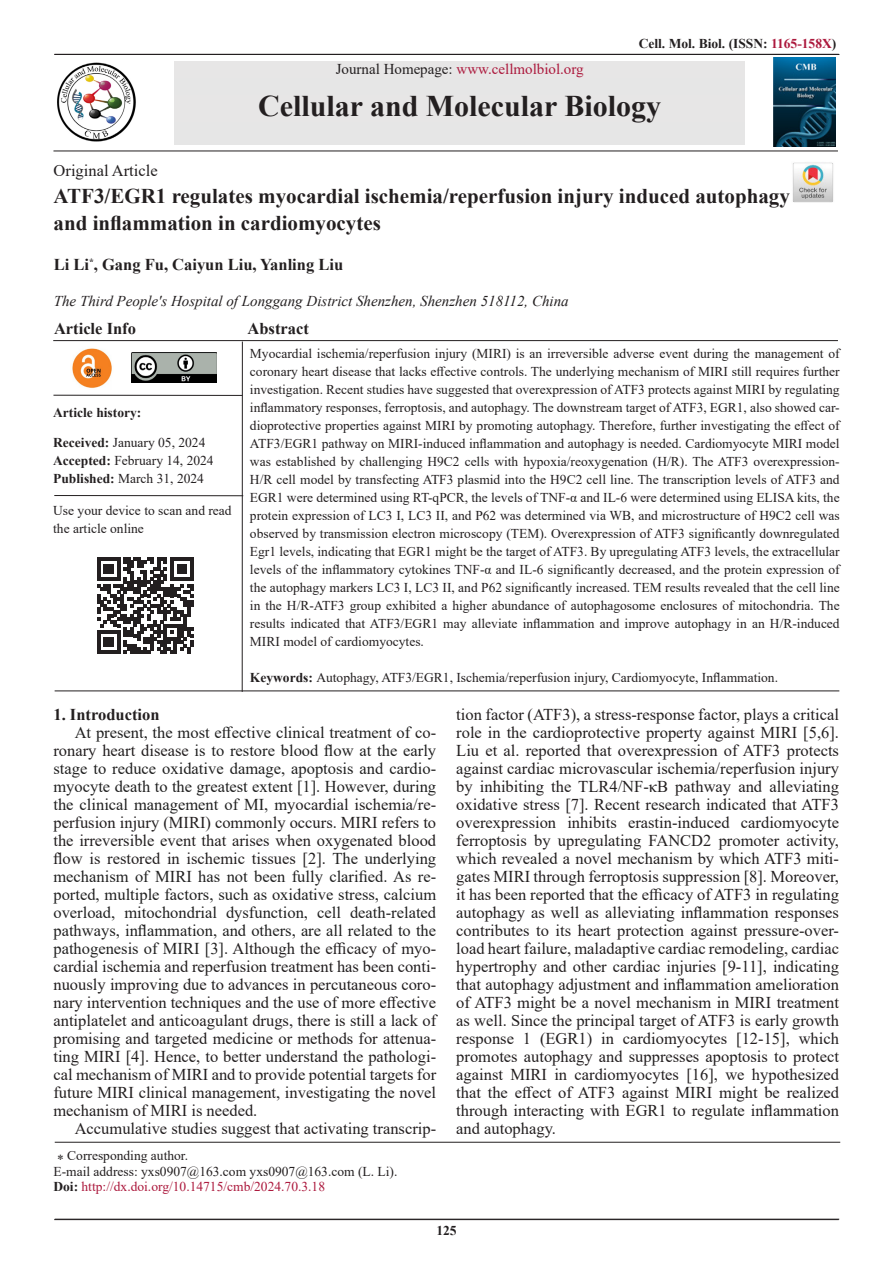
<style>
.page{position:relative;width:893px;height:1263px;background:#fff}
.page>*{position:absolute;margin:0;border:0;box-sizing:border-box;transform-origin:0 0}
.t1{font:700 30px "Times New Roman";color:#231f20}
.t2{font:700 21px/27px "Times New Roman";color:#231f20}
.t3{font:16.5px/18px "Times New Roman";color:#231f20;text-align:justify}
.t4{font:700 16.5px "Times New Roman";color:#231f20}
.t5{font:italic 15px "Times New Roman";color:#231f20}
.t6{font:15px "Times New Roman";color:#ac193d}
.t7{font:13.5px/18px "Times New Roman";color:#231f20;text-align:justify}
.t8{font:700 13.5px "Times New Roman";color:#231f20}
.t9{font:13.5px "Times New Roman";color:#ac193d}
.s1{color:#ac193d}
.s2{color:#231f20}
.s3{font-weight:700}
.s4{color:#212121}
.s5{font-weight:700;color:#231f20}
</style>
<div class="page">
<hr style="left:54px;top:1219px;width:785px;height:1px;background:#231f20">
<hr style="left:54px;top:54px;width:785px;height:1px;background:#231f20">
<hr style="left:53px;top:151px;width:785px;height:1px;background:#231f20">
<img style="left:773px;top:58px;width:62px;height:88px">
<div style="left:174px;top:62px;width:571px;height:83px;background:#e6e6e6"></div>
<img style="left:792px;top:162px;width:41px;height:41px">
<hr style="left:55px;top:1142px;width:785px;height:1px;background:#231f20">
<hr style="left:53px;top:340px;width:785px;height:1px;background:#231f20">
<hr style="left:54px;top:495px;width:189px;height:1px;background:#231f20">
<hr style="left:242px;top:342px;width:1px;height:350px;background:#231f20">
<hr style="left:55px;top:691px;width:784px;height:1px;background:#231f20">
<svg style="left:97px;top:557px;width:96px;height:97px"></svg>
<hr style="left:53px;top:395px;width:189px;height:1px;background:#231f20">
<img style="left:72px;top:348px;width:40px;height:40px">
<img style="left:132px;top:353px;width:85px;height:30px">
<img style="left:57px;top:62px;width:79px;height:80px">
<p class="t8" style="left:639px;top:34px;width:199px">Cell. Mol. Biol. (ISSN: <span class="s1">1165-158X</span>)</p>
<p class="t6" style="left:336px;top:59px;width:249px"><span class="s2">Journal Homepage:</span> www.cellmolbiol.org</p>
<p class="t1" style="left:258px;top:84px;width:405px">Cellular and Molecular Biology</p>
<p class="t3" style="left:54px;top:161px;width:106px">Original Article</p>
<p class="t2" style="left:54px;top:182px;width:738px">ATF3/EGR1 regulates myocardial ischemia/reperfusion injury induced autophagy and inflammation in cardiomyocytes</p>
<p class="t4" style="left:54px;top:253px;width:291px">Li Li<sup>*</sup>, Gang Fu, Caiyun Liu, Yanling Liu</p>
<p class="t5" style="left:54px;top:291px;width:516px">The Third People's Hospital of Longgang District Shenzhen, Shenzhen 518112, China</p>
<p class="t4" style="left:54px;top:317px;width:84px">Article Info</p>
<p class="t4" style="left:248px;top:317px;width:63px">Abstract</p>
<p class="t8" style="left:53px;top:402px;width:90px">Article history:</p>
<p class="t7" style="left:53px;top:433px;width:154px"><span class="s3">Received:</span> January 05, 2024</p>
<p class="t7" style="left:53px;top:451px;width:162px"><span class="s3">Accepted:</span> February 14, 2024</p>
<p class="t7" style="left:53px;top:469px;width:152px"><span class="s3">Published:</span> March 31, 2024</p>
<p class="t7" style="left:53px;top:501px;width:180px">Use your device to scan and read the article online</p>
<p class="t7" style="left:250px;top:344px;width:591px">Myocardial ischemia/reperfusion injury (MIRI) is an irreversible adverse event during the management of coronary heart disease that lacks effective controls. The underlying mechanism of MIRI still requires further investigation. Recent studies have suggested that overexpression of ATF3 protects against MIRI by regulating inflammatory responses, ferroptosis, and autophagy. The downstream target of ATF3, EGR1, also showed car&shy;dioprotective properties against MIRI by promoting autophagy. Therefore, further investigating the effect of ATF3/EGR1 pathway on MIRI-induced inflammation and autophagy is needed. Cardiomyocyte MIRI model was established by challenging H9C2 cells with hypoxia/reoxygenation (H/R). The ATF3 overexpression-H/R cell model by transfecting ATF3 plasmid into the H9C2 cell line. The transcription levels of ATF3 and EGR1 were determined using RT-qPCR, the levels of TNF-α and IL-6 were determined using ELISA kits, the protein expression of LC3 I, LC3 II, and P62 was determined via WB, and microstructure of H9C2 cell was observed by transmission electron microscopy (TEM). Overexpression of ATF3 significantly downregulated Egr1 levels, indicating that EGR1 might be the target of ATF3. By upregulating ATF3 levels, the extracellular levels of the inflammatory cytokines TNF-α and IL-6 significantly decreased, and the protein expression of the autophagy markers LC3 I, LC3 II, and P62 significantly increased. TEM results revealed that the cell line in the H/R-ATF3 group exhibited a higher abundance of autophagosome enclosures of mitochondria. The results indicated that ATF3/EGR1 may alleviate inflammation and improve autophagy in an H/R-induced MIRI model of cardiomyocytes.</p>
<p class="t7" style="left:250px;top:668px;width:530px"><span class="s3">Keywords:</span> Autophagy, ATF3/EGR1, Ischemia/reperfusion injury, Cardiomyocyte, Inflammation.</p>
<p class="t4" style="left:53px;top:703px;width:108px">1. Introduction</p>
<p class="t3" style="left:53px;top:723px;width:384px;text-indent:21px"><span class="s4">At present, the most effective clinical treatment of</span> co&shy;ronary heart disease <span class="s4">is to restore blood flow at the early stage to reduce oxidative damage, apoptosis and cardio&shy;myocyte death to the greatest extent [1]. However, during the clinical management of MI, m</span>yocardial ischemia/re&shy;perfusion injury (MIRI) commonly occurs. MIRI refers to the irreversible event that arises when oxygenated blood flow is restored in ischemic tissues [2]. <span class="s4">The underlying mechanism of MIRI has not been fully clarified. As re&shy;ported, multiple factors, such as oxidative stress, calcium overload, mitochondrial dysfunction, cell death-related pathways, inflammation, and others, are all related to the pathogenesis of MIRI [3].</span> Although the efficacy of myo&shy;cardial ischemia and reperfusion treatment has been conti&shy;nuously improving due to advances in percutaneous coro&shy;nary intervention techniques and the use of more effective antiplatelet and anticoagulant drugs, there is still a lack of promising and targeted medicine or methods for attenua&shy;ting MIRI [4]. Hence, to better understand the pathologi&shy;cal mechanism of MIRI and to provide potential targets for future MIRI clinical management, investigating the novel mechanism of MIRI is needed.</p>
<p class="t3" style="left:75px;top:1119px;width:363px">Accumulative studies suggest that activating transcrip-</p>
<p class="t7" style="left:57px;top:1146px;width:132px">⁎ Corresponding author.</p>
<p class="t7" style="left:53px;top:1162px;width:345px">E-mail address: yxs0907@163.com yxs0907@163.com (L. Li).</p>
<p class="t9" style="left:53px;top:1177px;width:273px"><span class="s5">Doi:</span> http://dx.doi.org/10.14715/cmb/2024.70.3.18</p>
<p class="t3" style="left:456px;top:705px;width:384px">tion factor (ATF3), a stress-response factor, plays a critical role in the cardioprotective property against MIRI [5,6].<br>Liu et al. reported that overexpression of ATF3 protects against cardiac microvascular ischemia/reperfusion injury by inhibiting the TLR4/NF-κB pathway and alleviating oxidative stress [7]. Recent research indicated that ATF3 overexpression inhibits erastin-induced cardiomyocyte ferroptosis by upregulating FANCD2 promoter activity, which revealed a novel mechanism by which ATF3 miti&shy;gates MIRI through ferroptosis suppression [8]. Moreover, it has been reported that the efficacy of ATF3 in regulating autophagy as well as alleviating inflammation responses contributes to its heart protection against pressure-over&shy;load heart failure, maladaptive cardiac remodeling, cardiac hypertrophy and other cardiac injuries [9-11], indicating that autophagy adjustment and inflammation amelioration of ATF3 might be a novel mechanism in MIRI treatment as well. Since the principal target of ATF3 is early growth response 1 (EGR1) in cardiomyocytes [12-15], which promotes autophagy and suppresses apoptosis to protect against MIRI in cardiomyocytes [16], we hypothesized that the effect of ATF3 against MIRI might be realized through interacting with EGR1 to regulate inflammation and autophagy.</p>
<p class="t8" style="left:436px;top:1220px;width:22px">125</p>
</div>
